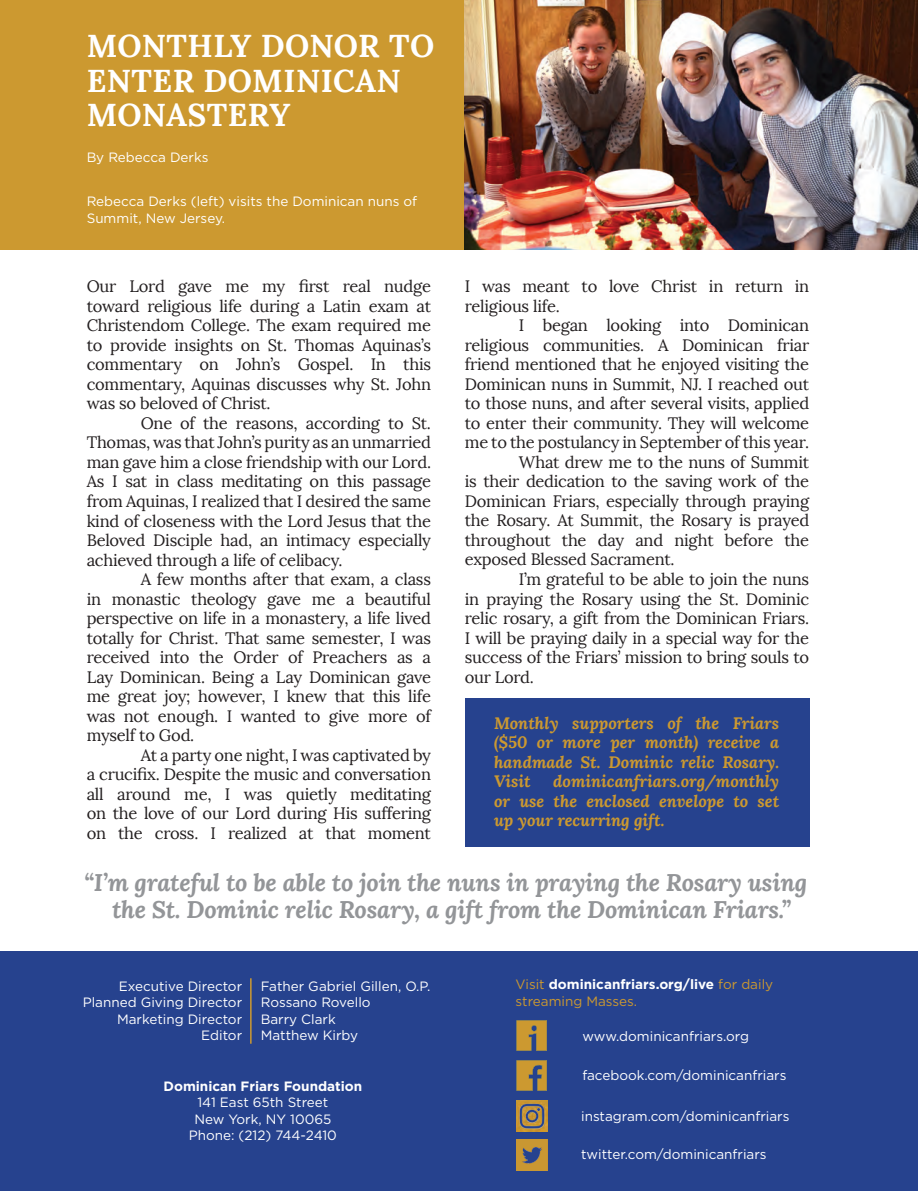
<style>
.page{position:relative;width:918px;height:1191px;background:#fff}
.page>*{position:absolute;margin:0;border:0;box-sizing:border-box;transform-origin:0 0}
.t1{font:700 31.5px/34.5px "Lora";letter-spacing:.015em;color:#fff}
.t2{font:italic 700 24px/27px "Lora";letter-spacing:-.01em;color:#939598;text-align:center}
.t3{font:16.5px/19.5px "Lora";letter-spacing:-.015em;color:#231f20;text-align:justify}
.t4{font:italic 700 16.5px/19.5px "Lora";color:#cc9930;text-align:justify}
.t5{font:13.5px/16.5px "Gotham";color:#fff;text-align:right}
.t6{font:13.5px/16.5px "Gotham HTF";color:#fff}
.t7{font:13.5px/16.5px "Gotham";color:#cc9930}
.t8{font:700 13.5px "Gotham";color:#fff}
.s1{font-weight:700;color:#fff}
</style>
<div class="page">
<div style="left:0;top:0;width:465px;height:249px;background:#cc9930"></div>
<img style="left:465px;top:0;width:453px;height:249px">
<div style="left:0;top:951px;width:918px;height:239px;background:#26428e"></div>
<img style="left:516px;top:1139px;width:32px;height:31px">
<hr style="left:250px;top:978px;width:2px;height:65px;background:#cc9930">
<svg style="left:516px;top:1020px;width:31px;height:30px"></svg>
<svg style="left:516px;top:1060px;width:31px;height:30px"></svg>
<img style="left:516px;top:1100px;width:32px;height:31px">
<div style="left:465px;top:698px;width:344px;height:149px;background:#26428e"></div>
<h1 class="t1" style="left:87px;top:29px;width:349px">MONTHLY DONOR TO<br>ENTER DOMINICAN<br>MONASTERY</h1>
<p class="t6" style="left:87px;top:148px;width:123px">By Rebecca Derks</p>
<p class="t6" style="left:87px;top:193px;width:332px">Rebecca Derks (left) visits the Dominican nuns of<br>Summit, New Jersey.</p>
<p class="t3" style="left:87px;top:277px;width:346px">Our Lord gave me my first real nudge toward religious life during a Latin exam at Christendom College. The exam required me to provide insights on St. Thomas Aquinas’s commentary on John’s Gospel. In this commentary, Aquinas discusses why St. John was so beloved of Christ.</p>
<p class="t3" style="left:87px;top:413px;width:346px;text-indent:54px">One of the reasons, according to St.<br>Thomas, was that John’s purity as an unmarried man gave him a close friendship with our Lord.<br>As I sat in class meditating on this passage from Aquinas, I realized that I desired the same kind of closeness with the Lord Jesus that the Beloved Disciple had, an intimacy especially achieved through a life of celibacy.</p>
<p class="t3" style="left:87px;top:569px;width:346px;text-indent:54px">A few months after that exam, a class in monastic theology gave me a beautiful perspective on life in a monastery, a life lived totally for Christ. That same semester, I was received into the Order of Preachers as a Lay Dominican. Being a Lay Dominican gave me great joy; however, I knew that this life was not enough. I wanted to give more of myself to God.</p>
<p class="t3" style="left:87px;top:745px;width:346px;text-indent:54px">At a party one night, I was captivated by a crucifix. Despite the music and conversation all around me, I was quietly meditating on the love of our Lord during His suffering on the cross. I realized at that moment</p>
<p class="t3" style="left:465px;top:277px;width:346px">I was meant to love Christ in return in religious life.</p>
<p class="t3" style="left:519px;top:316px;width:292px">I began looking into Dominican</p>
<p class="t3" style="left:465px;top:335px;width:346px">religious communities. A Dominican friar</p>
<p class="t3" style="left:465px;top:355px;width:346px">friend mentioned that he enjoyed visiting the</p>
<p class="t3" style="left:465px;top:374px;width:346px">Dominican nuns in Summit, NJ. I reached out</p>
<p class="t3" style="left:465px;top:394px;width:346px">to those nuns, and after several visits, applied</p>
<p class="t3" style="left:465px;top:413px;width:346px">to enter their community. They will welcome</p>
<p class="t3" style="left:465px;top:433px;width:346px">me to the postulancy in September of this year.</p>
<p class="t3" style="left:519px;top:452px;width:292px">What drew me to the nuns of Summit</p>
<p class="t3" style="left:465px;top:472px;width:346px">is their dedication to the saving work of the</p>
<p class="t3" style="left:465px;top:491px;width:346px">Dominican Friars, especially through praying</p>
<p class="t3" style="left:465px;top:511px;width:346px">the Rosary. At Summit, the Rosary is prayed</p>
<p class="t3" style="left:465px;top:530px;width:346px">throughout the day and night before the</p>
<p class="t3" style="left:465px;top:550px;width:211px">exposed Blessed Sacrament.</p>
<p class="t3" style="left:519px;top:569px;width:292px">I’m grateful to be able to join the nuns</p>
<p class="t3" style="left:465px;top:589px;width:346px">in praying the Rosary using the St. Dominic</p>
<p class="t3" style="left:465px;top:608px;width:346px">relic rosary, a gift from the Dominican Friars.</p>
<p class="t3" style="left:465px;top:628px;width:346px">I will be praying daily in a special way for the</p>
<p class="t3" style="left:465px;top:647px;width:346px">success of the Friars’ mission to bring souls to</p>
<p class="t3" style="left:465px;top:667px;width:71px">our Lord.</p>
<p class="t4" style="left:494px;top:712px;width:286px">Monthly supporters of the Friars ($50 or more per month) receive a handmade St. Dominic relic Rosary.<br>Visit</p>
<p class="t4" style="left:494px;top:771px;width:286px;text-indent:59px">dominicanfriars.org/monthly or use the enclosed envelope to set up your recurring gift.</p>
<h2 class="t2" style="left:84px;top:868px;width:724px">“I’m grateful to be able to join the nuns in praying the Rosary using the St. Dominic relic Rosary, a gift from the Dominican Friars.”</h2>
<p class="t5" style="left:83px;top:977px;width:161px">Executive Director<br>Planned Giving Director<br>Marketing Director<br>Editor</p>
<p class="t5" style="left:261px;top:977px;width:171px;text-align:left">Father Gabriel Gillen, O.P.<br>Rossano Rovello<br>Barry Clark<br>Matthew Kirby</p>
<p class="t8" style="left:163px;top:1076px;width:200px">Dominican Friars Foundation</p>
<p class="t5" style="left:189px;top:1093px;width:150px;text-align:center">141 East 65th Street<br>New York, NY 10065<br>Phone: (212) 744-2410</p>
<p class="t7" style="left:515px;top:975px;width:259px">Visit <span class="s1">dominicanfriars.org/live</span> for daily streaming Masses.</p>
<p class="t5" style="left:582px;top:1027px;width:168px">www.dominicanfriars.org</p>
<p class="t5" style="left:582px;top:1066px;width:205px">facebook.com/dominicanfriars</p>
<p class="t5" style="left:581px;top:1107px;width:210px">instagram.com/dominicanfriars</p>
<p class="t5" style="left:581px;top:1145px;width:187px">twitter.com/dominicanfriars</p>
</div>
